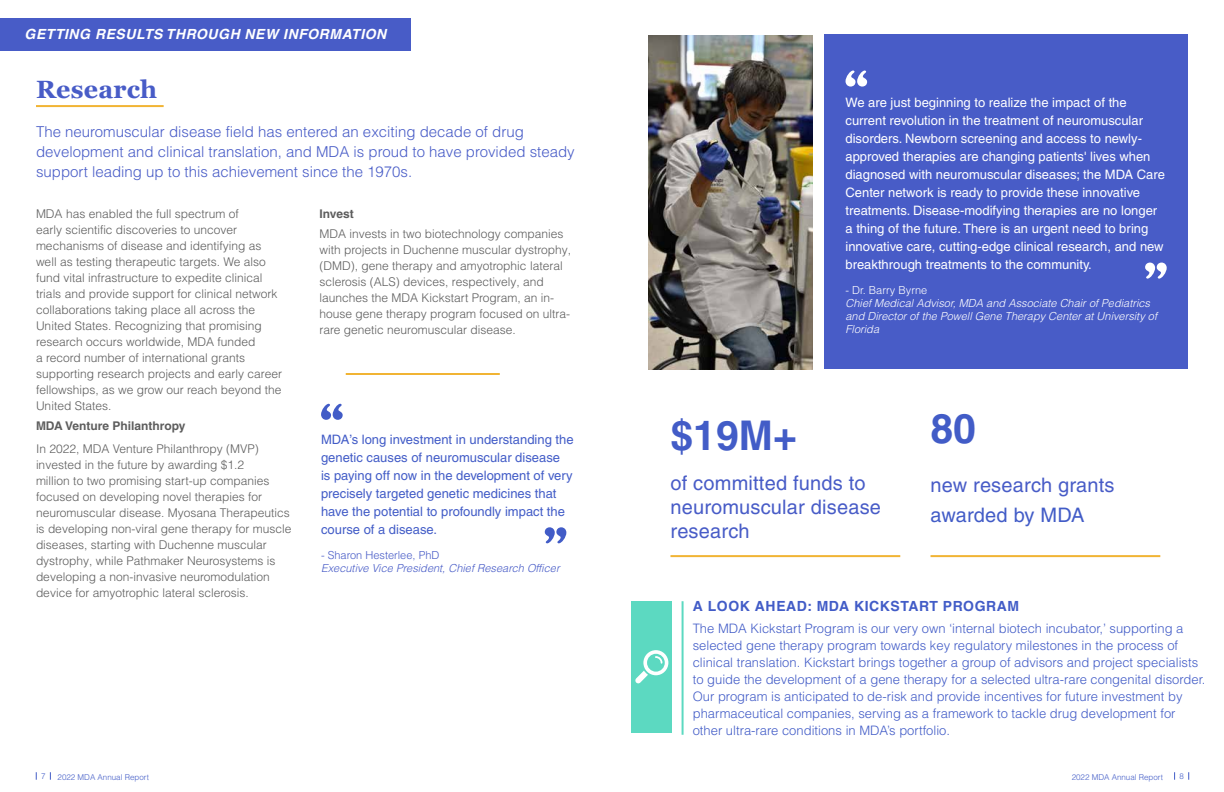
<style>
.page{position:relative;width:1224px;height:792px;background:#fff}
.page>*{position:absolute;margin:0;border:0;box-sizing:border-box;transform-origin:0 0}
.t1{font:700 41px "Helvetica LT Pro";color:#425cc7}
.t2{font:700 25px "Georgia";letter-spacing:.01em;color:#485cc7}
.t3{font:20px/24px "Helvetica LT Pro";letter-spacing:.01em;color:#485cc7}
.t4{font:20px "Helvetica LT Pro";letter-spacing:.01em;color:#425cc7}
.t5{font:300 15px/20px "Helvetica LT Pro";color:#485cc7}
.t6{font:italic 700 14px "Helvetica LT Pro";letter-spacing:.04em;color:#fff}
.t7{font:700 14px "Helvetica LT Pro";letter-spacing:.04em;color:#425cc7}
.t8{font:300 13px/17px "Helvetica LT Pro";color:#425cc7}
.t9{font:13px/18px "Helvetica LT Pro";color:#fff}
.t10{font:13px/18px "Helvetica LT Pro";color:#425cc7}
.t11{font:300 12px/16px "Helvetica LT Pro";color:#5d5d5d}
.t12{font:700 12px "Helvetica LT Pro";color:#5d5d5d}
.t13{font:italic 300 11px/13.2px "Helvetica LT Pro";color:#fff}
.t14{font:italic 300 11px "Helvetica LT Pro";color:#485cc7}
.t15{font:300 11px "Helvetica LT Pro";color:#485cc7}
.t16{font:300 11px "Helvetica LT Pro";color:#fff}
.t17{font:300 8px "Helvetica LT Pro";color:#425cc7}
</style>
<div class="page">
<hr style="left:36px;top:105px;width:128px;height:2px;background:#f1b434">
<div style="left:0;top:18px;width:411px;height:33px;background:#485cc7"></div>
<svg style="left:321px;top:404px;width:22px;height:16px"></svg>
<svg style="left:545px;top:527px;width:21px;height:16px"></svg>
<hr style="left:346px;top:373px;width:154px;height:2px;background:#f1b434">
<div style="left:631px;top:601px;width:41px;height:131px;background:#5cd9c1"></div>
<hr style="left:682px;top:601px;width:2px;height:134px;background:#5cd9c1">
<svg style="left:635px;top:650px;width:33px;height:33px"></svg>
<hr style="left:931px;top:555px;width:229px;height:2px;background:#f1b434">
<hr style="left:670px;top:555px;width:230px;height:2px;background:#f1b434">
<div style="left:824px;top:34px;width:364px;height:335px;background:#485cc7"></div>
<svg style="left:846px;top:71px;width:21px;height:16px"></svg>
<svg style="left:1145px;top:263px;width:22px;height:16px"></svg>
<img style="left:648px;top:35px;width:165px;height:335px">
<p class="t6" style="left:25px;top:26px;width:363px">GETTING RESULTS THROUGH NEW INFORMATION</p>
<h2 class="t2" style="left:36px;top:73px;width:123px">Research</h2>
<p class="t5" style="left:36px;top:122px;width:540px">The neuromuscular disease field has entered an exciting decade of drug development and clinical translation, and MDA is proud to have provided steady support leading up to this achievement since the 1970s.</p>
<p class="t11" style="left:36px;top:205px;width:248px">MDA has enabled the full spectrum of<br>early scientific discoveries to uncover mechanisms of disease and identifying as well as testing therapeutic targets. We also fund vital infrastructure to expedite clinical trials and provide support for clinical network collaborations taking place all across the United States. Recognizing that promising research occurs worldwide, MDA funded<br>a record number of international grants supporting research projects and early career fellowships, as we grow our reach beyond the United States.</p>
<p class="t12" style="left:36px;top:419px;width:151px">MDA Venture Philanthropy</p>
<p class="t11" style="left:36px;top:441px;width:257px">In 2022, MDA Venture Philanthropy (MVP) invested in the future by awarding $1.2<br>million to two promising start-up companies focused on developing novel therapies for neuromuscular disease. Myosana Therapeutics is developing non-viral gene therapy for muscle diseases, starting with Duchenne muscular dystrophy, while Pathmaker Neurosystems is developing a non-invasive neuromodulation device for amyotrophic lateral sclerosis.</p>
<p class="t12" style="left:320px;top:206px;width:36px">Invest</p>
<p class="t11" style="left:320px;top:226px;width:253px">MDA invests in two biotechnology companies with projects in Duchenne muscular dystrophy, (DMD), gene therapy and amyotrophic lateral sclerosis (ALS) devices, respectively, and launches the MDA Kickstart Program, an in&shy;house gene therapy program focused on ultra&shy;rare genetic neuromuscular disease.</p>
<p class="t10" style="left:321px;top:431px;width:254px">MDA’s long investment in understanding the genetic causes of neuromuscular disease<br>is paying off now in the development of very precisely targeted genetic medicines that have the potential to profoundly impact the course of a disease.</p>
<p class="t15" style="left:321px;top:548px;width:120px">- Sharon Hesterlee, PhD</p>
<p class="t14" style="left:321px;top:561px;width:240px">Executive Vice President, Chief Research Officer</p>
<p class="t9" style="left:846px;top:93px;width:321px">We are just beginning to realize the impact of the current revolution in the treatment of neuromuscular disorders. Newborn screening and access to newly&shy;approved therapies are changing patients' lives when diagnosed with neuromuscular diseases; the MDA Care Center network is ready to provide these innovative treatments. Disease-modifying therapies are no longer a thing of the future. There is an urgent need to bring innovative care, cutting-edge clinical research, and new breakthrough treatments to the community.</p>
<p class="t16" style="left:846px;top:283px;width:83px">- Dr. Barry Byrne</p>
<p class="t13" style="left:846px;top:296px;width:313px">Chief Medical Advisor, MDA and Associate Chair of Pediatrics and Director of the Powell Gene Therapy Center at University of<br>Florida</p>
<h1 class="t1" style="left:670px;top:411px;width:128px">$19M+</h1>
<h3 class="t3" style="left:670px;top:471px;width:212px">of committed funds to neuromuscular disease research</h3>
<h1 class="t1" style="left:931px;top:404px;width:47px">80</h1>
<h3 class="t3" style="left:931px;top:473px;width:185px">new research grants</h3>
<h3 class="t4" style="left:931px;top:504px;width:156px">awarded by MDA</h3>
<p class="t7" style="left:693px;top:598px;width:328px">A LOOK AHEAD: MDA KICKSTART PROGRAM</p>
<p class="t8" style="left:693px;top:620px;width:514px">The MDA Kickstart Program is our very own ‘internal biotech incubator,’ supporting a selected gene therapy program towards key regulatory milestones in the process of clinical translation. Kickstart brings together a group of advisors and project specialists to guide the development of a gene therapy for a selected ultra-rare congenital disorder.<br>Our program is anticipated to de-risk and provide incentives for future investment by pharmaceutical companies, serving as a framework to tackle drug development for other ultra-rare conditions in MDA’s portfolio.</p>
<p class="t17" style="left:41px;top:771px;width:6px">7</p>
<p class="t17" style="left:58px;top:772px;width:93px">2022 MDA Annual Report</p>
<p class="t17" style="left:1072px;top:772px;width:93px">2022 MDA Annual Report</p>
<p class="t17" style="left:1179px;top:771px;width:6px">8</p>
</div>
